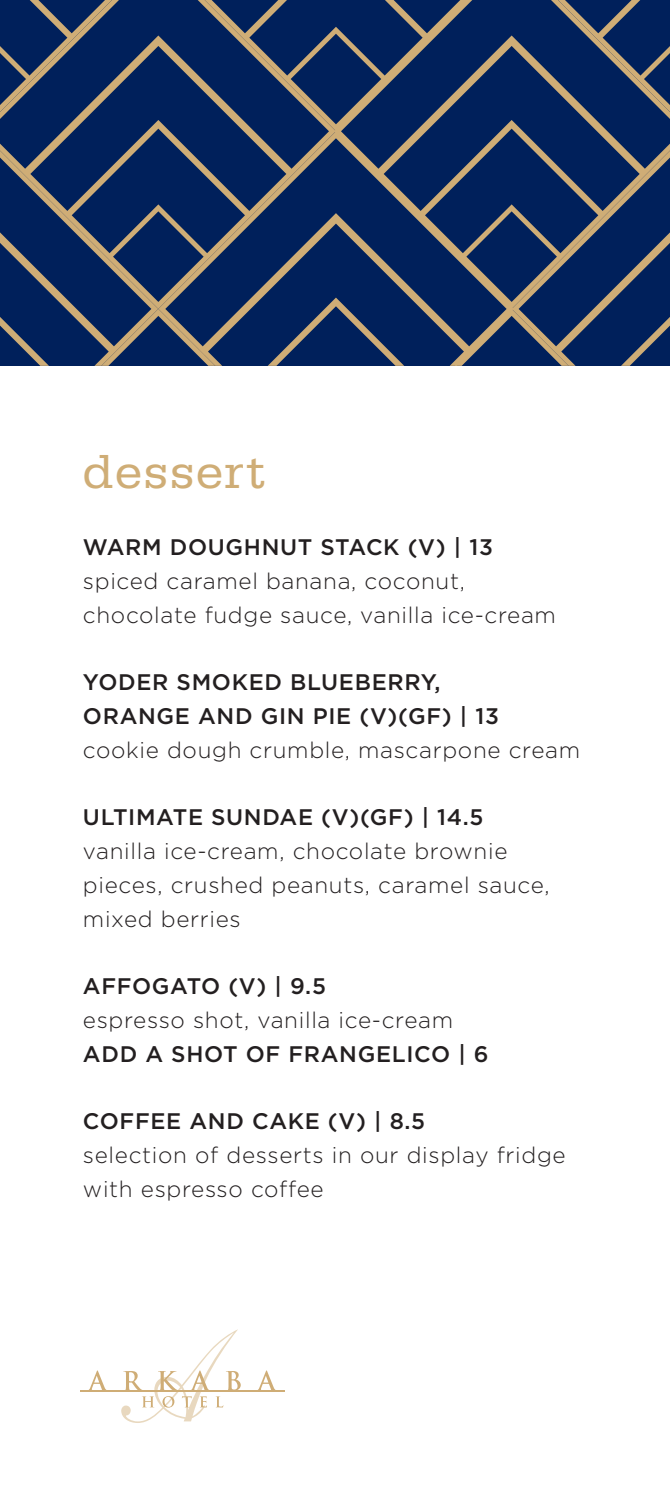
<style>
.page{position:relative;width:670px;height:1506px;background:#fff}
.page>*{position:absolute;margin:0;border:0;box-sizing:border-box;transform-origin:0 0}
.Main_section{font:49.5px "Serifa";letter-spacing:.045em;color:#cfad76}
.Body{font:300 22.5px/33.8px "Gotham";letter-spacing:.03em;color:#231f20}
.Dish_Names{font:500 22.5px "Gotham";letter-spacing:.03em;color:#231f20}
</style>
<div class="page">
<svg style="left:89px;top:1370px;width:18px;height:20px"></svg>
<svg style="left:258px;top:1370px;width:18px;height:20px"></svg>
<svg style="left:121px;top:1329px;width:120px;height:93px"></svg>
<hr style="left:80px;top:1390px;width:205px;height:1px;background:#cfad76">
<svg style="left:0;top:0;width:334px;height:150px;background:#1e345e"></svg>
<svg style="left:158px;top:131px;width:297px;height:235px;background:#1d345e"></svg>
<svg style="left:0;top:150px;width:215px;height:216px;background:#22375f"></svg>
<svg style="left:334px;top:0;width:336px;height:309px;background:#1d345e"></svg>
<svg style="left:455px;top:150px;width:215px;height:216px;background:#21365f"></svg>
<p class="Main_section" style="left:83px;top:443px;width:184px">dessert</p>
<p class="Dish_Names" style="left:83px;top:534px;width:411px">WARM DOUGHNUT STACK (V) | 13</p>
<p class="Body" style="left:83px;top:564px;width:383px">spiced caramel banana, coconut,</p>
<p class="Body" style="left:83px;top:597px;width:474px">chocolate fudge sauce, vanilla ice-cream</p>
<p class="Dish_Names" style="left:83px;top:669px;width:359px">YODER SMOKED BLUEBERRY,</p>
<p class="Dish_Names" style="left:83px;top:703px;width:417px">ORANGE AND GIN PIE (V)(GF) | 13</p>
<p class="Body" style="left:83px;top:732px;width:499px">cookie dough crumble, mascarpone cream</p>
<p class="Dish_Names" style="left:83px;top:804px;width:402px">ULTIMATE SUNDAE (V)(GF) | 14.5</p>
<p class="Body" style="left:83px;top:834px;width:468px">vanilla ice-cream, chocolate brownie pieces, crushed peanuts, caramel sauce, mixed berries</p>
<p class="Dish_Names" style="left:83px;top:973px;width:244px">AFFOGATO (V) | 9.5</p>
<p class="Body" style="left:83px;top:1002px;width:372px">espresso shot, vanilla ice-cream</p>
<p class="Dish_Names" style="left:83px;top:1040px;width:407px">ADD A SHOT OF FRANGELICO | 6</p>
<p class="Dish_Names" style="left:83px;top:1108px;width:344px">COFFEE AND CAKE (V) | 8.5</p>
<p class="Body" style="left:83px;top:1137px;width:484px">selection of desserts in our display fridge</p>
<p class="Body" style="left:83px;top:1171px;width:242px">with espresso coffee</p>
</div>
